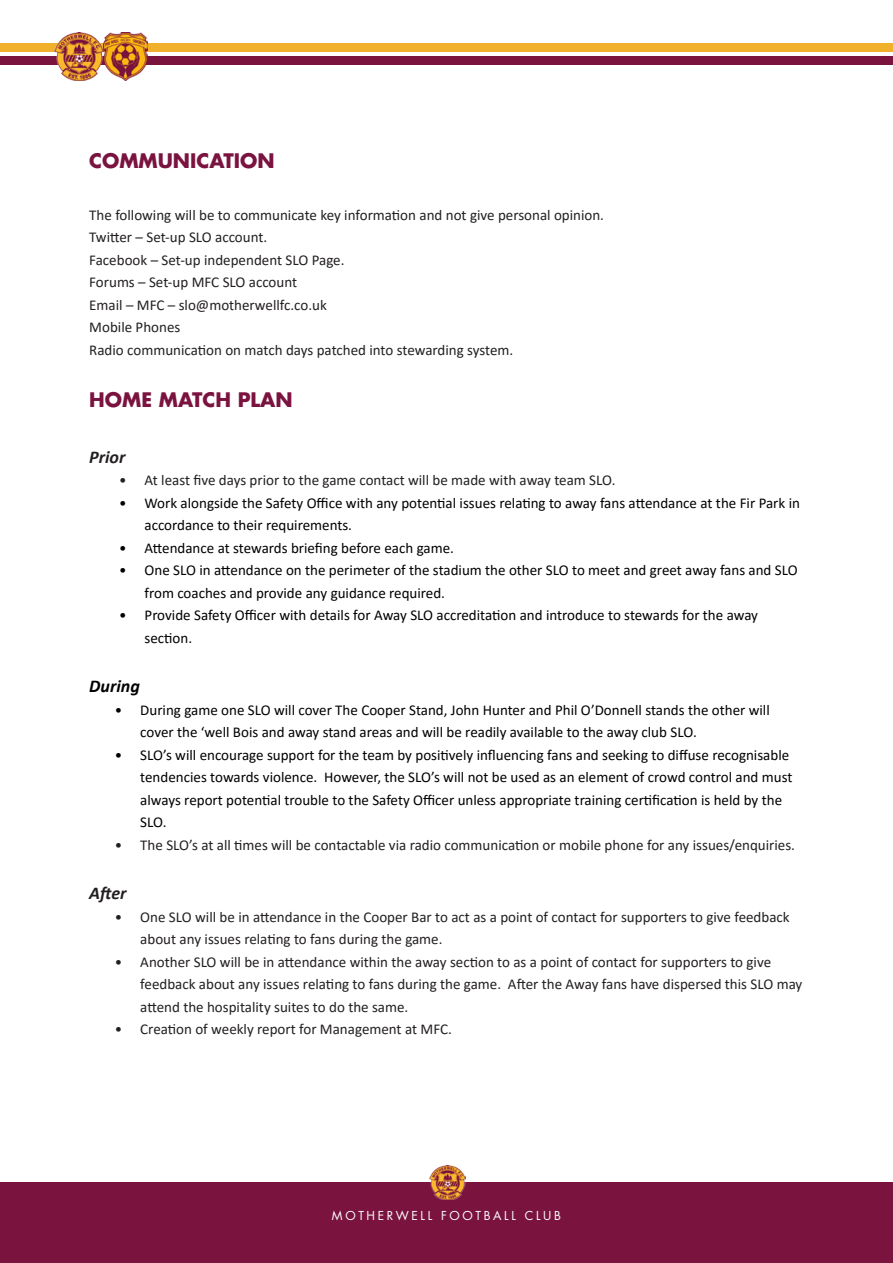
<style>
.page{position:relative;width:893px;height:1263px;background:#fff}
.page>*{position:absolute;margin:0;border:0;box-sizing:border-box;transform-origin:0 0}
.List_Paragraph{font:700 19.5px "Futura Std";color:#7a133f}
.List_Paragraph-2{font:italic 700 18px "Calibri";color:#231f20}
.t1{font:italic 700 18px "Calibri";color:#000}
.t2{font:15px/22.5px "Calibri";color:#000}
.List_Paragraph-3{font:15px/22.5px "Calibri";color:#231f20}
.t3{font:12px "Futura Std";letter-spacing:.22em;color:#fff}
</style>
<div class="page">
<div style="left:0;top:1182px;width:893px;height:81px;background:#7a133e"></div>
<img style="left:430px;top:1165px;width:35px;height:34px">
<div style="left:0;top:43px;width:893px;height:8px;background:#f1b02c"></div>
<div style="left:0;top:57px;width:893px;height:8px;background:#7a133e"></div>
<img style="left:54px;top:33px;width:94px;height:47px">
<p class="List_Paragraph" style="left:89px;top:148px;width:187px">COMMUNICATION</p>
<p class="List_Paragraph-3" style="left:89px;top:203px;width:516px">The following will be to communicate key information and not give personal opinion.</p>
<p class="List_Paragraph-3" style="left:89px;top:226px;width:180px">Twitter – Set-up SLO account.</p>
<p class="List_Paragraph-3" style="left:89px;top:248px;width:257px">Facebook – Set-up independent SLO Page.</p>
<p class="List_Paragraph-3" style="left:89px;top:271px;width:209px">Forums – Set-up MFC SLO account</p>
<p class="List_Paragraph-3" style="left:89px;top:293px;width:239px">Email – MFC – slo@motherwellfc.co.uk</p>
<p class="List_Paragraph-3" style="left:89px;top:316px;width:93px">Mobile Phones</p>
<p class="List_Paragraph-3" style="left:89px;top:338px;width:425px">Radio communication on match days patched into stewarding system.</p>
<p class="List_Paragraph" style="left:89px;top:386px;width:205px">HOME MATCH PLAN</p>
<p class="List_Paragraph-2" style="left:89px;top:444px;width:38px">Prior</p>
<p class="List_Paragraph-3" style="left:119px;top:469px;width:498px">• At least five days prior to the game contact will be made with away team SLO.</p>
<p class="t2" style="left:145px;top:491px;width:657px;text-indent:-26px">• Work alongside the Safety Office with any potential issues relating to away fans attendance at the Fir Park in accordance to their requirements.</p>
<p class="t2" style="left:119px;top:536px;width:336px">• Attendance at stewards briefing before each game.</p>
<p class="t2" style="left:145px;top:559px;width:655px;text-indent:-26px">• One SLO in attendance on the perimeter of the stadium the other SLO to meet and greet away fans and SLO from coaches and provide any guidance required.</p>
<p class="t2" style="left:145px;top:604px;width:615px;text-indent:-26px">• Provide Safety Officer with details for Away SLO accreditation and introduce to stewards for the away section.</p>
<p class="t1" style="left:89px;top:674px;width:52px">During</p>
<p class="t2" style="left:140px;top:698px;width:631px;text-indent:-26px">• During game one SLO will cover The Cooper Stand, John Hunter and Phil O’Donnell stands the other will cover the ‘well Bois and away stand areas and will be readily available to the away club SLO.</p>
<p class="t2" style="left:140px;top:743px;width:654px;text-indent:-26px">• SLO’s will encourage support for the team by positively influencing fans and seeking to diffuse recognisable tendencies towards violence. However, the SLO’s will not be used as an element of crowd control and must always report potential trouble to the Safety Officer unless appropriate training certification is held by the SLO.</p>
<p class="List_Paragraph-3" style="left:115px;top:833px;width:682px">• The SLO’s at all times will be contactable via radio communication or mobile phone for any issues/enquiries.</p>
<p class="List_Paragraph-2" style="left:89px;top:881px;width:39px">After</p>
<p class="List_Paragraph-3" style="left:140px;top:905px;width:651px;text-indent:-26px">• One SLO will be in attendance in the Cooper Bar to act as a point of contact for supporters to give feedback about any issues relating to fans during the game.</p>
<p class="List_Paragraph-3" style="left:140px;top:950px;width:664px;text-indent:-26px">• Another SLO will be in attendance within the away section to as a point of contact for supporters to give feedback about any issues relating to fans during the game. After the Away fans have dispersed this SLO may attend the hospitality suites to do the same.</p>
<p class="List_Paragraph-3" style="left:115px;top:1018px;width:339px">• Creation of weekly report for Management at MFC.</p>
<p class="t3" style="left:332px;top:1208px;width:230px">MOTHERWELL FOOTBALL CLUB</p>
</div>
